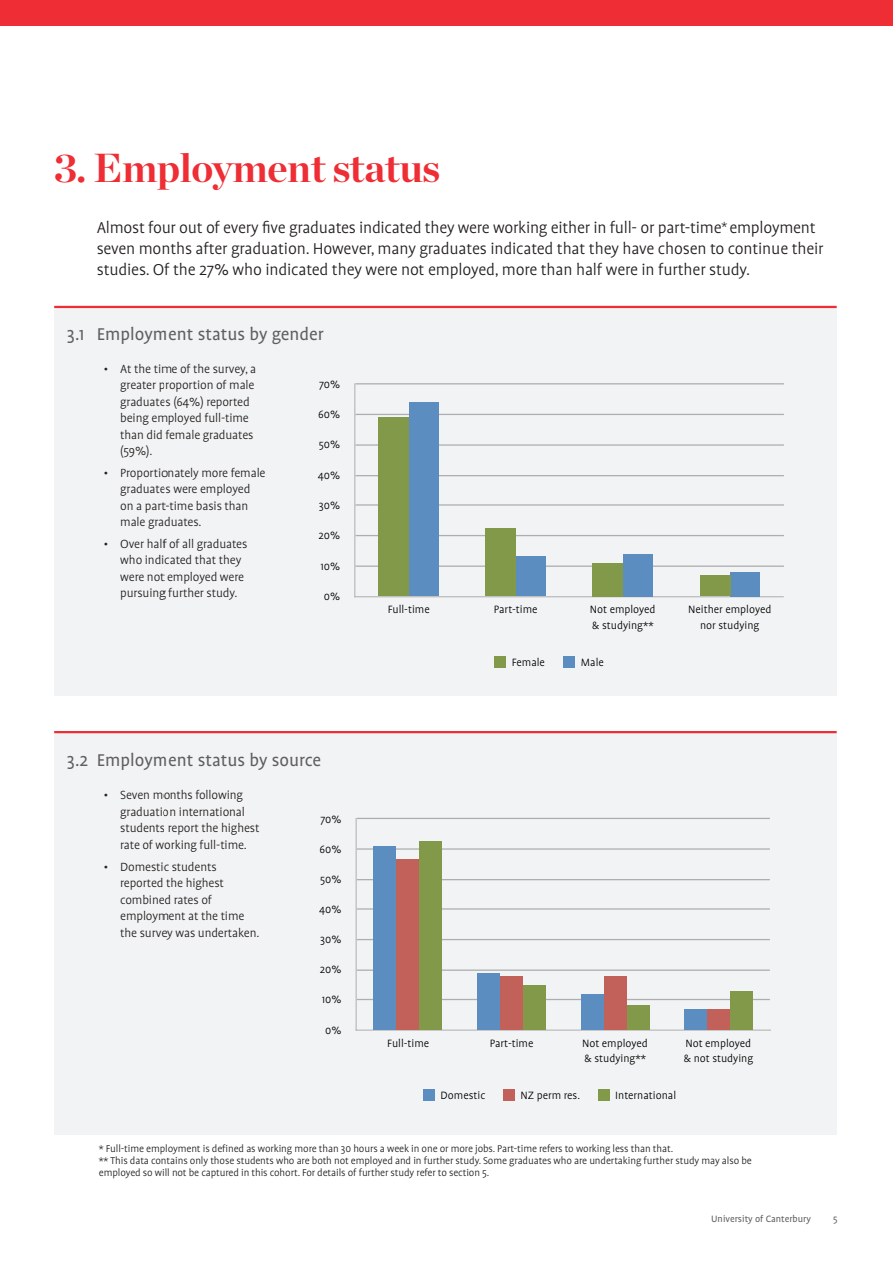
<style>
.page{position:relative;width:893px;height:1263px;background:#fff}
.page>*{position:absolute;margin:0;border:0;box-sizing:border-box;transform-origin:0 0}
.H1edit{font:700 40.5px "Chronicle Display";letter-spacing:-.01em;color:#ee2d34}
.H2_edit{font:19.5px "Profile Pro";color:#5f5f62}
.Lead_Paragraph_10mm{font:300 18px/21px "Profile Pro";letter-spacing:-.01em;color:#231f20}
.t1{font:300 13.5px/16.5px "Profile Pro";letter-spacing:-.01em;color:#231f20}
.t2{font:300 12.15px/15.3px "Profile Pro";color:#000}
.Footer_edit{font:300 11.25px/12px "Profile Pro";letter-spacing:-.01em;color:#231f20}
.t3{font:10.5px "Profile Pro";color:#5f5f62}
</style>
<div class="page">
<div style="left:54px;top:306px;width:783px;height:390px;background:#f2f3f4"></div>
<div style="left:54px;top:731px;width:783px;height:403px;background:#f2f3f4"></div>
<div style="left:0;top:0;width:893px;height:26px;background:#ee2d34"></div>
<hr style="left:54px;top:731px;width:783px;height:2px;background:#ee2d34">
<hr style="left:54px;top:306px;width:783px;height:2px;background:#ee2d34">
<hr style="left:355px;top:565px;width:429px;height:2px;background:#b7b7b7">
<hr style="left:355px;top:535px;width:429px;height:1px;background:#b7b7b7">
<hr style="left:355px;top:504px;width:429px;height:2px;background:#b7b7b7">
<hr style="left:355px;top:475px;width:429px;height:1px;background:#b7b7b7">
<hr style="left:355px;top:444px;width:429px;height:2px;background:#b7b7b7">
<hr style="left:355px;top:414px;width:429px;height:1px;background:#b7b7b7">
<hr style="left:355px;top:383px;width:429px;height:1px;background:#b7b7b7">
<hr style="left:354px;top:384px;width:1px;height:213px;background:#b7b7b7">
<hr style="left:355px;top:596px;width:428px;height:1px;background:#b7b7b7">
<div style="left:409px;top:402px;width:29px;height:194px;background:#5b8dc0"></div>
<div style="left:516px;top:557px;width:29px;height:39px;background:#5b8dc0"></div>
<div style="left:623px;top:554px;width:30px;height:42px;background:#5b8dc0"></div>
<div style="left:730px;top:572px;width:30px;height:24px;background:#5b8dc0"></div>
<div style="left:378px;top:418px;width:31px;height:178px;background:#829949"></div>
<div style="left:486px;top:528px;width:30px;height:68px;background:#829949"></div>
<div style="left:593px;top:563px;width:30px;height:33px;background:#829949"></div>
<div style="left:700px;top:576px;width:30px;height:20px;background:#829949"></div>
<div style="left:494px;top:656px;width:12px;height:11px;background:#829949"></div>
<div style="left:563px;top:656px;width:12px;height:11px;background:#5b8dc0"></div>
<div style="left:164px;top:750px;width:729px;height:384px;background:linear-gradient(to right,#f0f1f2,#f5f6f7)"></div>
<hr style="left:357px;top:999px;width:413px;height:1px;background:#b7b7b7">
<hr style="left:357px;top:969px;width:413px;height:2px;background:#b7b7b7">
<hr style="left:357px;top:939px;width:413px;height:1px;background:#b7b7b7">
<hr style="left:357px;top:908px;width:413px;height:1px;background:#b7b7b7">
<hr style="left:357px;top:879px;width:413px;height:1px;background:#b7b7b7">
<hr style="left:357px;top:848px;width:413px;height:2px;background:#b7b7b7">
<hr style="left:357px;top:818px;width:413px;height:1px;background:#b7b7b7">
<hr style="left:356px;top:818px;width:1px;height:212px;background:#b7b7b7">
<hr style="left:356px;top:1030px;width:414px;height:1px;background:#b7b7b7">
<div style="left:419px;top:841px;width:23px;height:188px;background:#829949"></div>
<div style="left:522px;top:985px;width:23px;height:44px;background:#829949"></div>
<div style="left:627px;top:1005px;width:23px;height:24px;background:#829949"></div>
<div style="left:730px;top:991px;width:23px;height:38px;background:#829949"></div>
<div style="left:396px;top:858px;width:23px;height:171px;background:#c2615a"></div>
<div style="left:500px;top:976px;width:22px;height:53px;background:#c2615a"></div>
<div style="left:604px;top:976px;width:23px;height:53px;background:#c2615a"></div>
<div style="left:707px;top:1009px;width:23px;height:20px;background:#c2615a"></div>
<div style="left:373px;top:846px;width:23px;height:183px;background:#5b8dc0"></div>
<div style="left:477px;top:973px;width:23px;height:56px;background:#5b8dc0"></div>
<div style="left:581px;top:994px;width:23px;height:35px;background:#5b8dc0"></div>
<div style="left:684px;top:1009px;width:23px;height:20px;background:#5b8dc0"></div>
<div style="left:423px;top:1089px;width:12px;height:12px;background:#5b8dc0"></div>
<div style="left:503px;top:1089px;width:12px;height:12px;background:#c2615a"></div>
<div style="left:598px;top:1089px;width:11px;height:12px;background:#829949"></div>
<p class="H1edit" style="left:54px;top:135px;width:388px">3. Employment status</p>
<p class="Lead_Paragraph_10mm" style="left:97px;top:218px;width:728px">Almost four out of every five graduates indicated they were working either in full- or part-time<sup>*</sup> employment seven months after graduation. However, many graduates indicated that they have chosen to continue their studies. Of the 27% who indicated they were not employed, more than half were in further study.</p>
<p class="H2_edit" style="left:67px;top:323px;width:258px">3.1 Employment status by gender</p>
<p class="t1" style="left:120px;top:361px;width:138px;text-indent:-16px">• At the time of the survey, a greater proportion of male graduates (64%) reported being employed full-time than did female graduates (59%).</p>
<p class="t1" style="left:120px;top:465px;width:147px;text-indent:-16px">• Proportionately more female graduates were employed on a part-time basis than male graduates.</p>
<p class="t1" style="left:120px;top:536px;width:129px;text-indent:-16px">• Over half of all graduates who indicated that they were not employed were pursuing further study.</p>
<p class="t2" style="left:319px;top:377px;width:23px">70%</p>
<p class="t2" style="left:318px;top:407px;width:23px">60%</p>
<p class="t2" style="left:319px;top:437px;width:23px">50%</p>
<p class="t2" style="left:318px;top:468px;width:24px">40%</p>
<p class="t2" style="left:319px;top:498px;width:23px">30%</p>
<p class="t2" style="left:319px;top:529px;width:23px">20%</p>
<p class="t2" style="left:320px;top:559px;width:21px">10%</p>
<p class="t2" style="left:324px;top:589px;width:18px">0%</p>
<p class="H2_edit" style="left:67px;top:749px;width:256px">3.2 Employment status by source</p>
<p class="t1" style="left:120px;top:788px;width:141px;text-indent:-16px">• Seven months following graduation international students report the highest rate of working full-time.</p>
<p class="t1" style="left:120px;top:859px;width:141px;text-indent:-16px">• Domestic students reported the highest combined rates of employment at the time the survey was undertaken.</p>
<p class="t2" style="left:320px;top:812px;width:23px">70%</p>
<p class="t2" style="left:320px;top:842px;width:23px">60%</p>
<p class="t2" style="left:320px;top:872px;width:23px">50%</p>
<p class="t2" style="left:319px;top:902px;width:24px">40%</p>
<p class="t2" style="left:320px;top:932px;width:23px">30%</p>
<p class="t2" style="left:320px;top:962px;width:23px">20%</p>
<p class="t2" style="left:322px;top:993px;width:21px">10%</p>
<p class="t2" style="left:325px;top:1023px;width:18px">0%</p>
<p class="t2" style="left:388px;top:602px;width:44px">Full-time</p>
<p class="t2" style="left:494px;top:602px;width:45px">Part-time</p>
<p class="t2" style="left:590px;top:602px;width:67px">Not employed &amp; studying**</p>
<p class="t2" style="left:688px;top:602px;width:85px;text-align:center">Neither employed nor studying</p>
<p class="t2" style="left:512px;top:655px;width:35px">Female</p>
<p class="t2" style="left:581px;top:655px;width:24px">Male</p>
<p class="t2" style="left:387px;top:1036px;width:44px">Full-time</p>
<p class="t2" style="left:490px;top:1036px;width:45px">Part-time</p>
<p class="t2" style="left:582px;top:1036px;width:67px">Not employed &amp; studying**</p>
<p class="t2" style="left:683px;top:1036px;width:71px">Not employed &amp; not studying</p>
<p class="t2" style="left:441px;top:1088px;width:46px">Domestic</p>
<p class="t2" style="left:521px;top:1088px;width:61px">NZ perm res.</p>
<p class="t2" style="left:615px;top:1088px;width:62px">International</p>
<p class="t2" style="left:615px;top:1049px;width:62px">International</p>
<p class="Footer_edit" style="left:99px;top:1143px;width:654px">* Full-time employment is defined as working more than 30 hours a week in one or more jobs. Part-time refers to working less than that.<br>** This data contains only those students who are both not employed and in further study. Some graduates who are undertaking further study may also be employed so will not be captured in this cohort. For details of further study refer to section 5.</p>
<p class="t3" style="left:711px;top:1213px;width:102px">University of Canterbury</p>
<p class="t3" style="left:833px;top:1213px;width:6px">5</p>
</div>
